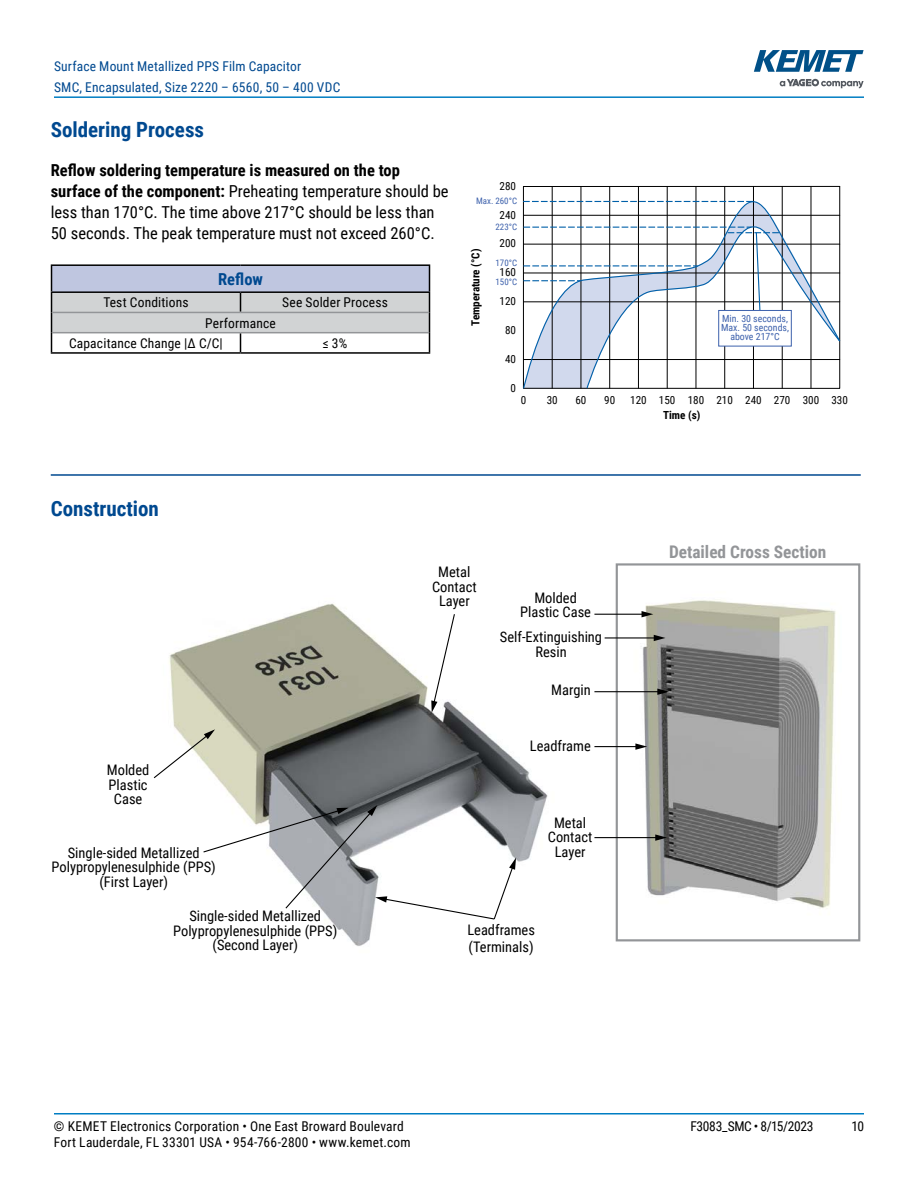
<style>
.page{position:relative;width:918px;height:1188px;background:#fff}
.page>*{position:absolute;margin:0;border:0;box-sizing:border-box;transform-origin:0 0}
.t1{font:700 21px "Roboto Condensed";color:#004990}
.t2{font:700 17.4px "Roboto Condensed";color:#939598}
.t3{font:16.5px/21px "Roboto Condensed";color:#000}
.t4{font:700 16.5px "Roboto Condensed";color:#004990}
.t5{font:14.55px/14.5px "Roboto Condensed";color:#000;text-align:center}
.t6{font:13.5px/20.2px "Roboto Condensed";letter-spacing:.015em;color:#000}
.t7{font:13.5px/21px "Roboto Condensed";letter-spacing:.015em;color:#004990}
.t8{font:13.5px "Roboto Condensed";letter-spacing:-.02em;color:#000}
.t9{font:11.1px "Roboto Condensed";color:#000}
.t10{font:700 11.1px "Roboto Condensed";color:#000}
.t11{font:9.9px/9.3px "Roboto Condensed";color:#3d61ac;text-align:center}
.t12{font:9px "Roboto Condensed";color:#3d61ac}
.s1{font-weight:700}
</style>
<div class="page">
<hr style="left:54px;top:1113px;width:810px;height:2px;background:#007dc3">
<hr style="left:54px;top:96px;width:810px;height:2px;background:#007dc3">
<svg style="left:780px;top:79px;width:84px;height:9px"></svg>
<svg style="left:754px;top:50px;width:110px;height:22px"></svg>
<hr style="left:51px;top:474px;width:810px;height:2px;background:#004990">
<hr style="left:51px;top:264px;width:190px;height:2px;background:#000">
<hr style="left:241px;top:264px;width:189px;height:2px;background:#000">
<svg style="left:51px;top:266px;width:379px;height:86px"></svg>
<hr style="left:51px;top:352px;width:190px;height:2px;background:#000">
<hr style="left:241px;top:352px;width:189px;height:2px;background:#000">
<img style="left:169px;top:603px;width:357px;height:343px">
<img style="left:526px;top:563px;width:335px;height:379px">
<div style="left:616px;top:563px;width:244px;height:378px;border:2px solid #939598"></div>
<svg style="left:431px;top:613px;width:25px;height:100px"></svg>
<svg style="left:153px;top:729px;width:62px;height:50px"></svg>
<svg style="left:202px;top:805px;width:314px;height:115px"></svg>
<hr style="left:594px;top:614px;width:50px;height:1px;background:#000">
<svg style="left:642px;top:611px;width:11px;height:6px"></svg>
<hr style="left:605px;top:637px;width:51px;height:2px;background:#000">
<svg style="left:654px;top:635px;width:11px;height:6px"></svg>
<hr style="left:594px;top:691px;width:65px;height:1px;background:#000">
<svg style="left:657px;top:689px;width:12px;height:6px"></svg>
<hr style="left:594px;top:837px;width:63px;height:1px;background:#000">
<svg style="left:655px;top:834px;width:12px;height:7px"></svg>
<hr style="left:594px;top:746px;width:44px;height:1px;background:#000">
<svg style="left:635px;top:743px;width:12px;height:7px"></svg>
<svg style="left:523px;top:186px;width:318px;height:9px"></svg>
<svg style="left:523px;top:195px;width:318px;height:26px"></svg>
<svg style="left:523px;top:201px;width:231px;height:1px"></svg>
<svg style="left:523px;top:221px;width:318px;height:168px"></svg>
<div style="left:719px;top:310px;width:72px;height:36px;background:#fff"></div>
<div style="left:718px;top:310px;width:74px;height:37px;border:1px solid #3d61ac"></div>
<p class="t7" style="left:54px;top:55px;width:288px">Surface Mount Metallized PPS Film Capacitor<br>SMC, Encapsulated, Size 2220 – 6560, 50 – 400 VDC</p>
<h1 class="t1" style="left:51px;top:115px;width:155px">Soldering Process</h1>
<p class="t3" style="left:51px;top:159px;width:399px"><span class="s1">Reflow soldering temperature is measured on the top surface of the component:</span> Preheating temperature should be less than 170°C. The time above 217°C should be less than 50 seconds. The peak temperature must not exceed 260°C.</p>
<p class="t4" style="left:218px;top:267px;width:46px">Reflow</p>
<p class="t6" style="left:103px;top:292px;width:87px">Test Conditions</p>
<p class="t6" style="left:282px;top:292px;width:107px">See Solder Process</p>
<p class="t6" style="left:69px;top:312px;width:208px;text-indent:136px">Performance<br>Capacitance Change |∆ C/C|</p>
<p class="t6" style="left:323px;top:332px;width:26px">≤3%</p>
<p class="t9" style="left:500px;top:178px;width:18px">280</p>
<p class="t12" style="left:476px;top:195px;width:42px">Max. 260°C</p>
<p class="t9" style="left:500px;top:207px;width:18px">240</p>
<p class="t10" style="left:468px;top:326px;width:79px;rotate:-90deg">Temperature (°C)</p>
<p class="t12" style="left:496px;top:220px;width:23px">223°C</p>
<p class="t9" style="left:500px;top:236px;width:18px">200</p>
<p class="t12" style="left:496px;top:257px;width:23px">170°C</p>
<p class="t9" style="left:500px;top:265px;width:18px">160</p>
<p class="t12" style="left:496px;top:275px;width:23px">150°C</p>
<p class="t9" style="left:500px;top:293px;width:18px">120</p>
<p class="t9" style="left:505px;top:322px;width:13px">80</p>
<p class="t9" style="left:505px;top:351px;width:13px">40</p>
<p class="t9" style="left:511px;top:380px;width:7px">0</p>
<p class="t11" style="left:721px;top:313px;width:70px">Min. 30 seconds,<br>Max. 50 seconds, above 217°C</p>
<p class="t9" style="left:521px;top:393px;width:7px">0</p>
<p class="t9" style="left:547px;top:393px;width:13px">30</p>
<p class="t9" style="left:575px;top:393px;width:13px">60</p>
<p class="t9" style="left:604px;top:393px;width:13px">90</p>
<p class="t9" style="left:630px;top:393px;width:219px">120 150 180 210 240 270 300 330</p>
<p class="t10" style="left:663px;top:408px;width:39px">Time (s)</p>
<h1 class="t1" style="left:51px;top:494px;width:110px">Construction</h1>
<p class="t2" style="left:669px;top:540px;width:159px">Detailed Cross Section</p>
<p class="t5" style="left:107px;top:762px;width:44px">Molded<br>Plastic<br>Case</p>
<p class="t5" style="left:52px;top:845px;width:166px">Single-sided Metallized<br>Polypropylenesulphide (PPS) (First Layer)</p>
<p class="t5" style="left:173px;top:908px;width:166px">Single-sided Metallized<br>Polypropylenesulphide (PPS) (Second Layer)</p>
<p class="t5" style="left:432px;top:564px;width:46px">Metal<br>Contact<br>Layer</p>
<p class="t5" style="left:520px;top:590px;width:72px">Molded<br>Plastic Case</p>
<p class="t5" style="left:500px;top:629px;width:104px">Self-Extinguishing<br>Resin</p>
<p class="t5" style="left:551px;top:682px;width:41px">Margin</p>
<p class="t5" style="left:530px;top:738px;width:62px">Leadframe</p>
<p class="t5" style="left:548px;top:815px;width:46px">Metal<br>Contact<br>Layer</p>
<p class="t5" style="left:467px;top:921px;width:69px;line-height:17.4px;text-align:left">Leadframes (Terminals)</p>
<p class="t6" style="left:54px;top:1115px;width:351px">© KEMET Electronics Corporation • One East Broward Boulevard</p>
<p class="t8" style="left:690px;top:1116px;width:125px">F3083_SMC • 8/15/2023</p>
<p class="t6" style="left:852px;top:1115px;width:14px">10</p>
<p class="t6" style="left:54px;top:1131px;width:358px">Fort Lauderdale, FL 33301 USA • 954-766-2800 • www.kemet.com</p>
</div>
